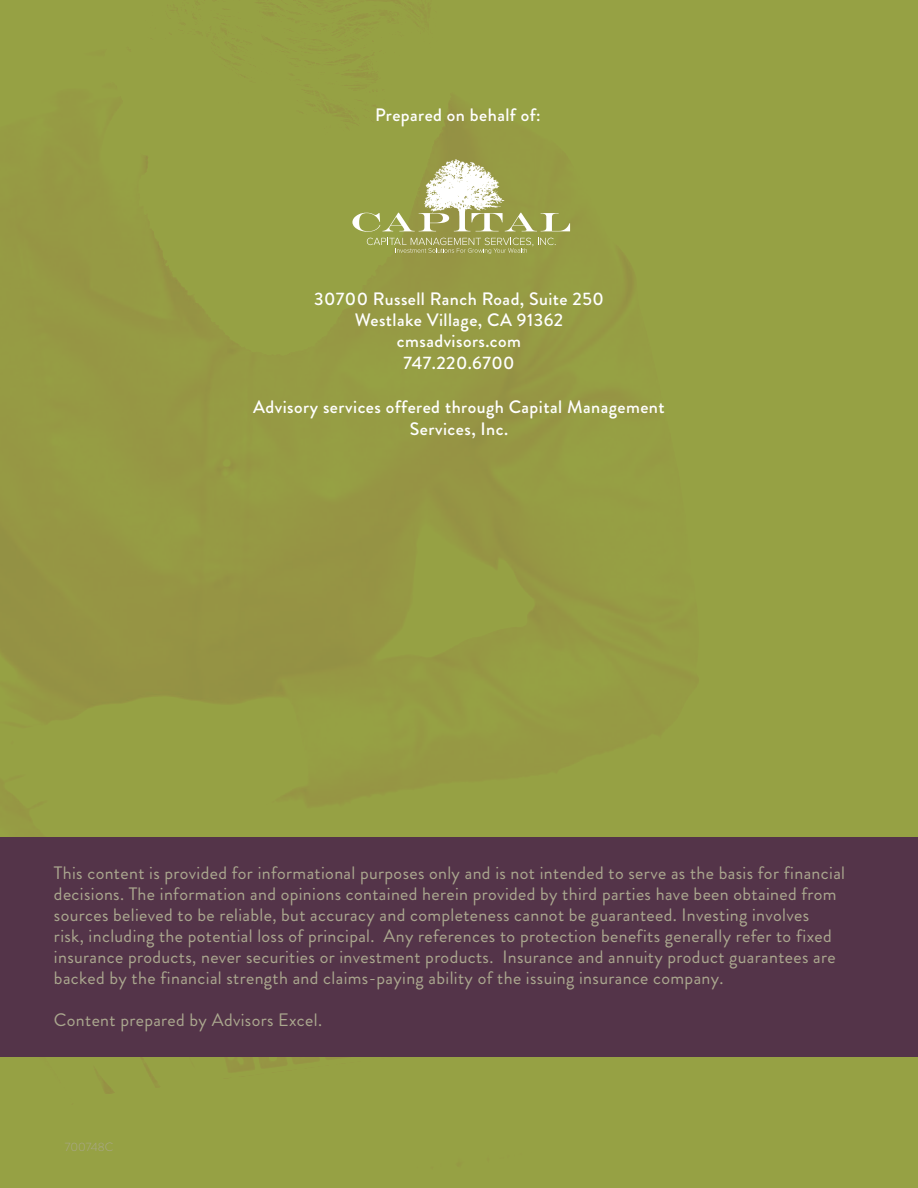
<style>
.page{position:relative;width:918px;height:1188px;background:#96a144}
.page>*{position:absolute;margin:0;border:0;box-sizing:border-box;transform-origin:0 0}
.t1{font:18px/21px "Brandon Grotesque";letter-spacing:.02em;color:#aba88f}
.t2{font:500 18px/21.5px "Brandon Grotesque";letter-spacing:.025em;color:#fff;text-align:center}
.t3{font:300 12px "Brandon Grotesque";letter-spacing:-.005em;color:#aba88f}
</style>
<div class="page">
<div style="left:0;top:837px;width:918px;height:220px;background:#543449"></div>
<svg style="left:367px;top:238px;width:189px;height:16px"></svg>
<svg style="left:352px;top:159px;width:218px;height:73px"></svg>
<p class="t2" style="left:375px;top:104px;width:167px">Prepared on behalf of:</p>
<p class="t2" style="left:314px;top:288px;width:291px">30700 Russell Ranch Road, Suite 250<br>Westlake Village, CA 91362 cmsadvisors.com<br>747.220.6700</p>
<p class="t2" style="left:253px;top:396px;width:413px;line-height:22.5px">Advisory services offered through Capital Management<br>Services, Inc.</p>
<p class="t1" style="left:54px;top:862px;width:793px">This content is provided for informational purposes only and is not intended to serve as the basis for financial decisions. The information and opinions contained herein provided by third parties have been obtained from sources believed to be reliable, but accuracy and completeness cannot be guaranteed. Investing involves<br>risk, including the potential loss of principal. Any references to protection benefits generally refer to fixed insurance products, never securities or investment products. Insurance and annuity product guarantees are backed by the financial strength and claims-paying ability of the issuing insurance company.</p>
<p class="t1" style="left:54px;top:1009px;width:270px">Content prepared by Advisors Excel.</p>
<p class="t3" style="left:65px;top:1139px;width:50px">700748C</p>
</div>
